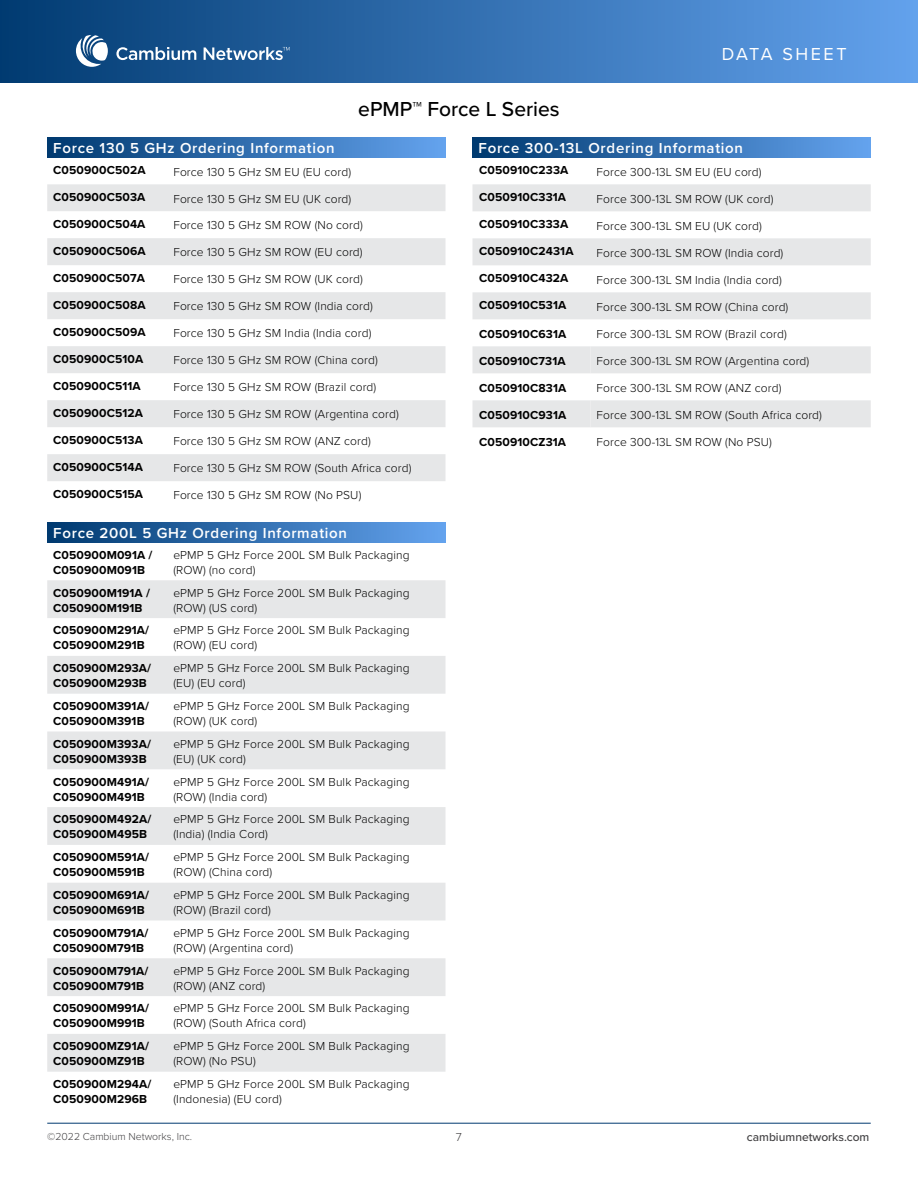
<style>
.page{position:relative;width:918px;height:1188px;background:#fff}
.page>*{position:absolute;margin:0;border:0;box-sizing:border-box;transform-origin:0 0}
.t1{font:500 21px "Proxima Nova";color:#000}
.t2{font:18px "Proxima Nova";letter-spacing:.14em;color:#fff}
.t3{font:600 15px "Proxima Nova";letter-spacing:.05em;color:#fff}
.tableText{font:300 12px/15px "Proxima Nova";letter-spacing:.01em;color:#000}
.tableText-2{font:700 12px/15px "Proxima Nova";letter-spacing:.01em;color:#000}
.t4{font:500 12px "Proxima Nova";color:#414042}
.t5{font:300 12px "Proxima Nova";color:#414042}
.t6{font:300 10.5px "Proxima Nova";color:#414042}
</style>
<div class="page">
<hr style="left:47px;top:1123px;width:824px;height:1px;background:#003a70">
<div style="left:0;top:0;width:918px;height:82px;background:linear-gradient(to right,#013b71,#63a2ec)"></div>
<svg style="left:116px;top:47px;width:224px;height:23px;background:#3c6ea1"></svg>
<svg style="left:66px;top:35px;width:42px;height:44px"></svg>
<div style="left:47px;top:137px;width:399px;height:20px;background:linear-gradient(to right,#00396f,#64a3ee)"></div>
<svg style="left:47px;top:184px;width:399px;height:297px;fill:#e6e7e8"></svg>
<div style="left:47px;top:522px;width:399px;height:20px;background:linear-gradient(to right,#00396f,#64a3ee)"></div>
<svg style="left:47px;top:580px;width:399px;height:492px;fill:#e6e7e8"></svg>
<div style="left:472px;top:137px;width:399px;height:20px;background:linear-gradient(to right,#00396f,#64a3ee)"></div>
<svg style="left:472px;top:184px;width:399px;height:243px;fill:#e6e7e8"></svg>
<svg style="left:472px;top:346px;width:118px;height:81px"></svg>
<h1 class="t1" style="left:358px;top:94px;width:203px">ePMP™ Force L Series</h1>
<h2 class="t2" style="left:722px;top:41px;width:126px">DATA SHEET</h2>
<p class="t3" style="left:53px;top:137px;width:283px">Force 130 5 GHz Ordering Information</p>
<p class="tableText-2" style="left:53px;top:163px;width:94px">C050900C502A</p>
<p class="tableText" style="left:173px;top:163px;width:179px">Force 130 5 GHz SM EU (EU cord)</p>
<p class="tableText-2" style="left:53px;top:190px;width:94px">C050900C503A</p>
<p class="tableText" style="left:173px;top:190px;width:179px">Force 130 5 GHz SM EU (UK cord)</p>
<p class="tableText-2" style="left:53px;top:216px;width:94px">C050900C504A</p>
<p class="tableText" style="left:173px;top:217px;width:191px">Force 130 5 GHz SM ROW (No cord)</p>
<p class="tableText-2" style="left:53px;top:243px;width:94px">C050900C506A</p>
<p class="tableText" style="left:173px;top:244px;width:191px">Force 130 5 GHz SM ROW (EU cord)</p>
<p class="tableText-2" style="left:53px;top:270px;width:93px">C050900C507A</p>
<p class="tableText" style="left:173px;top:271px;width:191px">Force 130 5 GHz SM ROW (UK cord)</p>
<p class="tableText-2" style="left:53px;top:297px;width:94px">C050900C508A</p>
<p class="tableText" style="left:173px;top:298px;width:201px">Force 130 5 GHz SM ROW (India cord)</p>
<p class="tableText-2" style="left:53px;top:324px;width:94px">C050900C509A</p>
<p class="tableText" style="left:173px;top:325px;width:200px">Force 130 5 GHz SM India (India cord)</p>
<p class="tableText-2" style="left:53px;top:351px;width:92px">C050900C510A</p>
<p class="tableText" style="left:173px;top:352px;width:206px">Force 130 5 GHz SM ROW (China cord)</p>
<p class="tableText-2" style="left:53px;top:378px;width:89px">C050900C511A</p>
<p class="tableText" style="left:173px;top:379px;width:204px">Force 130 5 GHz SM ROW (Brazil cord)</p>
<p class="tableText-2" style="left:53px;top:405px;width:91px">C050900C512A</p>
<p class="tableText" style="left:173px;top:406px;width:227px">Force 130 5 GHz SM ROW (Argentina cord)</p>
<p class="tableText-2" style="left:53px;top:432px;width:91px">C050900C513A</p>
<p class="tableText" style="left:173px;top:433px;width:199px">Force 130 5 GHz SM ROW (ANZ cord)</p>
<p class="tableText-2" style="left:53px;top:459px;width:91px">C050900C514A</p>
<p class="tableText" style="left:173px;top:460px;width:240px">Force 130 5 GHz SM ROW (South Africa cord)</p>
<p class="tableText-2" style="left:53px;top:486px;width:91px">C050900C515A</p>
<p class="tableText" style="left:173px;top:487px;width:189px">Force 130 5 GHz SM ROW (No PSU)</p>
<p class="t3" style="left:53px;top:522px;width:295px">Force 200L 5 GHz Ordering Information</p>
<p class="tableText-2" style="left:53px;top:547px;width:101px">C050900M091A /<br>C050900M091B</p>
<p class="tableText" style="left:173px;top:547px;width:238px">ePMP 5 GHz Force 200L SM Bulk Packaging (ROW) (no cord)</p>
<p class="tableText-2" style="left:53px;top:585px;width:98px">C050900M191A /<br>C050900M191B</p>
<p class="tableText" style="left:173px;top:584px;width:238px">ePMP 5 GHz Force 200L SM Bulk Packaging (ROW) (US cord)</p>
<p class="tableText-2" style="left:53px;top:623px;width:97px">C050900M291A/<br>C050900M291B</p>
<p class="tableText" style="left:173px;top:622px;width:238px">ePMP 5 GHz Force 200L SM Bulk Packaging (ROW) (EU cord)</p>
<p class="tableText-2" style="left:53px;top:660px;width:99px">C050900M293A/<br>C050900M293B</p>
<p class="tableText" style="left:173px;top:660px;width:238px">ePMP 5 GHz Force 200L SM Bulk Packaging (EU) (EU cord)</p>
<p class="tableText-2" style="left:53px;top:698px;width:97px">C050900M391A/<br>C050900M391B</p>
<p class="tableText" style="left:173px;top:698px;width:238px">ePMP 5 GHz Force 200L SM Bulk Packaging (ROW) (UK cord)</p>
<p class="tableText-2" style="left:53px;top:736px;width:99px">C050900M393A/<br>C050900M393B</p>
<p class="tableText" style="left:173px;top:736px;width:238px">ePMP 5 GHz Force 200L SM Bulk Packaging (EU) (UK cord)</p>
<p class="tableText-2" style="left:53px;top:774px;width:97px">C050900M491A/<br>C050900M491B</p>
<p class="tableText" style="left:173px;top:773px;width:238px">ePMP 5 GHz Force 200L SM Bulk Packaging (ROW) (India cord)</p>
<p class="tableText-2" style="left:53px;top:812px;width:100px">C050900M492A/<br>C050900M495B</p>
<p class="tableText" style="left:173px;top:811px;width:238px">ePMP 5 GHz Force 200L SM Bulk Packaging (India) (India Cord)</p>
<p class="tableText-2" style="left:53px;top:849px;width:97px">C050900M591A/<br>C050900M591B</p>
<p class="tableText" style="left:173px;top:849px;width:238px">ePMP 5 GHz Force 200L SM Bulk Packaging (ROW) (China cord)</p>
<p class="tableText-2" style="left:53px;top:887px;width:97px">C050900M691A/<br>C050900M691B</p>
<p class="tableText" style="left:173px;top:887px;width:238px">ePMP 5 GHz Force 200L SM Bulk Packaging (ROW) (Brazil cord)</p>
<p class="tableText-2" style="left:53px;top:925px;width:97px">C050900M791A/<br>C050900M791B</p>
<p class="tableText" style="left:173px;top:925px;width:238px">ePMP 5 GHz Force 200L SM Bulk Packaging (ROW) (Argentina cord)</p>
<p class="tableText-2" style="left:53px;top:963px;width:97px">C050900M791A/<br>C050900M791B</p>
<p class="tableText" style="left:173px;top:962px;width:238px">ePMP 5 GHz Force 200L SM Bulk Packaging (ROW) (ANZ cord)</p>
<p class="tableText-2" style="left:53px;top:1001px;width:97px">C050900M991A/<br>C050900M991B</p>
<p class="tableText" style="left:173px;top:1000px;width:238px">ePMP 5 GHz Force 200L SM Bulk Packaging (ROW) (South Africa cord)</p>
<p class="tableText-2" style="left:53px;top:1038px;width:97px">C050900MZ91A/<br>C050900MZ91B</p>
<p class="tableText" style="left:173px;top:1038px;width:238px">ePMP 5 GHz Force 200L SM Bulk Packaging (ROW) (No PSU)</p>
<p class="tableText-2" style="left:53px;top:1076px;width:100px">C050900M294A/<br>C050900M296B</p>
<p class="tableText" style="left:173px;top:1076px;width:238px">ePMP 5 GHz Force 200L SM Bulk Packaging (Indonesia) (EU cord)</p>
<p class="t3" style="left:478px;top:137px;width:266px">Force 300-13L Ordering Information</p>
<p class="tableText-2" style="left:479px;top:163px;width:91px">C050910C233A</p>
<p class="tableText" style="left:596px;top:163px;width:167px">Force 300-13L SM EU (EU cord)</p>
<p class="tableText-2" style="left:479px;top:190px;width:88px">C050910C331A</p>
<p class="tableText" style="left:596px;top:190px;width:178px">Force 300-13L SM ROW (UK cord)</p>
<p class="tableText-2" style="left:479px;top:217px;width:90px">C050910C333A</p>
<p class="tableText" style="left:596px;top:217px;width:167px">Force 300-13L SM EU (UK cord)</p>
<p class="tableText-2" style="left:479px;top:244px;width:96px">C050910C2431A</p>
<p class="tableText" style="left:596px;top:244px;width:188px">Force 300-13L SM ROW (India cord)</p>
<p class="tableText-2" style="left:479px;top:271px;width:91px">C050910C432A</p>
<p class="tableText" style="left:596px;top:271px;width:187px">Force 300-13L SM India (India cord)</p>
<p class="tableText-2" style="left:479px;top:298px;width:89px">C050910C531A</p>
<p class="tableText" style="left:596px;top:298px;width:193px">Force 300-13L SM ROW (China cord)</p>
<p class="tableText-2" style="left:479px;top:326px;width:89px">C050910C631A</p>
<p class="tableText" style="left:596px;top:325px;width:192px">Force 300-13L SM ROW (Brazil cord)</p>
<p class="tableText-2" style="left:479px;top:353px;width:88px">C050910C731A</p>
<p class="tableText" style="left:596px;top:352px;width:214px">Force 300-13L SM ROW (Argentina cord)</p>
<p class="tableText-2" style="left:479px;top:380px;width:89px">C050910C831A</p>
<p class="tableText" style="left:596px;top:379px;width:186px">Force 300-13L SM ROW (ANZ cord)</p>
<p class="tableText-2" style="left:479px;top:407px;width:89px">C050910C931A</p>
<p class="tableText" style="left:596px;top:406px;width:227px">Force 300-13L SM ROW (South Africa cord)</p>
<p class="tableText-2" style="left:479px;top:434px;width:88px">C050910CZ31A</p>
<p class="tableText" style="left:596px;top:433px;width:177px">Force 300-13L SM ROW (No PSU)</p>
<p class="t6" style="left:47px;top:1128px;width:146px">©2022 Cambium Networks, Inc.</p>
<p class="t5" style="left:456px;top:1128px;width:8px">7</p>
<p class="t4" style="left:747px;top:1128px;width:124px">cambiumnetworks.com</p>
</div>
